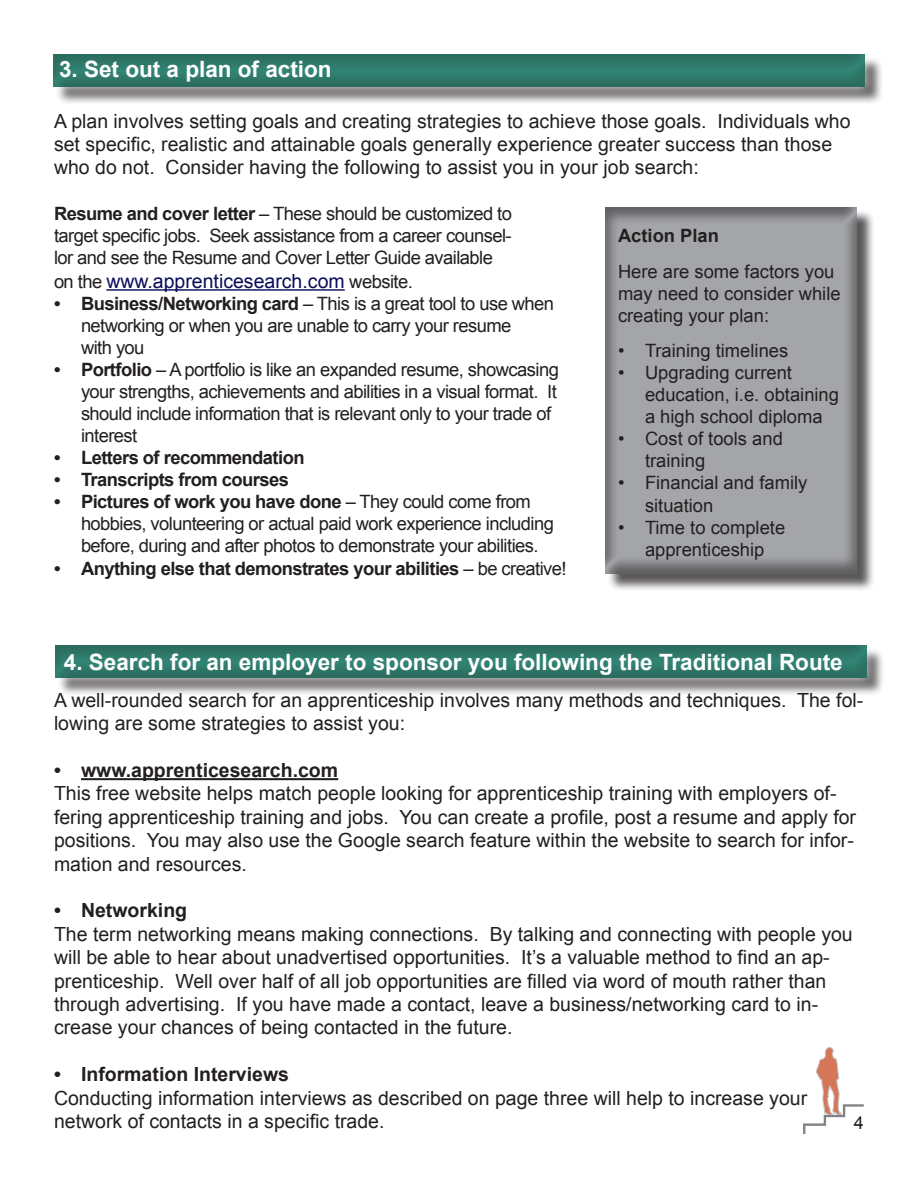
<style>
.page{position:relative;width:918px;height:1188px;background:#fff}
.page>*{position:absolute;margin:0;border:0;box-sizing:border-box;transform-origin:0 0}
.t1{font:700 22.5px "Arial";color:#fff}
.t2{font:19.5px/23.4px "Arial";color:#231f20}
.t3{font:700 19.5px "Arial";color:#231f20}
.t4{font:19.5px "Arial";color:#0b0d5a}
.t5{font:18.3px/22px "Arial";letter-spacing:-.03em;color:#231f20}
.t6{font:18.3px/22px "Arial";color:#231f20}
.t7{font:700 18.3px "Arial";letter-spacing:-.03em;color:#231f20}
.t8{font:700 18.3px "Arial";color:#231f20}
.t9{font:18px "Arial";color:#231f20}
.s1{font-weight:700}
.s2{font-size:18.3px;color:#231f20}
.s3{font-weight:400}
</style>
<div class="page">
<div style="left:57px;top:647px;width:828px;height:50px;background:#231f20;opacity:.75"></div>
<div style="left:45px;top:635px;width:831px;height:53px;background:#fff;opacity:.75"></div>
<div style="left:54px;top:644px;width:815px;height:36px;background:#2e7769"></div>
<div style="left:56px;top:56px;width:827px;height:50px;background:#231f20;opacity:.75"></div>
<div style="left:43px;top:44px;width:831px;height:53px;background:#fff;opacity:.75"></div>
<div style="left:53px;top:52px;width:814px;height:36px;background:#808285;opacity:.5"></div>
<hr style="left:81px;top:778px;width:257px;height:2px;background:#231f20">
<hr style="left:106px;top:289px;width:239px;height:2px;background:#0b0d5a">
<div style="left:607px;top:209px;width:268px;height:383px;background:#231f20;opacity:.75"></div>
<div style="left:602px;top:206px;width:255px;height:368px;background:#231f20;opacity:.5"></div>
<svg style="left:803px;top:1047px;width:61px;height:87px"></svg>
<p class="t1" style="left:59px;top:54px;width:274px">3. Set out a plan of action</p>
<p class="t2" style="left:54px;top:109px;width:798px">A plan involves setting goals and creating strategies to achieve those goals. Individuals who set specific, realistic and attainable goals generally experience greater success than those who do not. Consider having the following to assist you in your job search:</p>
<p class="t5" style="left:54px;top:203px;width:460px;text-align:justify"><span class="s1">Resume and cover letter</span> – These should be customized to target specific jobs. Seek assistance from a career counsel&shy;lor and see the Resume and Cover Letter Guide available</p>
<p class="t4" style="left:54px;top:268px;width:360px"><span class="s2">on the</span> www.apprenticesearch.com <span class="s2">website.</span></p>
<p class="t5" style="left:81px;top:293px;width:475px;text-indent:-27px"><span class="s1">• Business/Networking card</span> – This is a great tool to use when networking or when you are unable to carry your resume<br>with you</p>
<p class="t5" style="left:81px;top:359px;width:480px;text-indent:-27px"><span class="s1">• Portfolio</span> – A portfolio is like an expanded resume, showcasing your strengths, achievements and abilities in a visual format. It should include information that is relevant only to your trade of interest</p>
<p class="t7" style="left:54px;top:446px;width:252px">• Letters of recommendation</p>
<p class="t7" style="left:54px;top:468px;width:236px">• Transcripts from courses</p>
<p class="t5" style="left:81px;top:491px;width:474px;text-indent:-27px"><span class="s1">• Pictures of work you have done</span> – They could come from hobbies, volunteering or actual paid work experience including before, during and after photos to demonstrate your abilities.</p>
<p class="t7" style="left:54px;top:556px;width:514px">• Anything else that demonstrates your abilities <span class="s3">– be creative!</span></p>
<p class="t8" style="left:618px;top:223px;width:103px">Action Plan</p>
<p class="t6" style="left:618px;top:260px;width:224px">Here are some factors you may need to consider while creating your plan:</p>
<p class="t6" style="left:618px;top:340px;width:172px">• Training timelines</p>
<p class="t6" style="left:645px;top:362px;width:196px;text-indent:-27px">• Upgrading current education, i.e. obtaining a high school diploma</p>
<p class="t6" style="left:645px;top:428px;width:139px;text-indent:-27px">• Cost of tools and training</p>
<p class="t6" style="left:645px;top:472px;width:164px;text-indent:-27px">• Financial and family situation</p>
<p class="t6" style="left:618px;top:516px;width:169px;text-align:center">• Time to complete apprenticeship</p>
<p class="t1" style="left:64px;top:647px;width:780px">4. Search for an employer to sponsor you following the Traditional Route</p>
<p class="t2" style="left:54px;top:689px;width:811px">A well-rounded search for an apprenticeship involves many methods and techniques. The fol&shy;lowing are some strategies to assist you:</p>
<p class="t3" style="left:54px;top:757px;width:286px">• www.apprenticesearch.com</p>
<p class="t2" style="left:54px;top:782px;width:804px">This free website helps match people looking for apprenticeship training with employers of&shy;fering apprenticeship training and jobs. You can create a profile, post a resume and apply for positions. You may also use the Google search feature within the website to search for infor&shy;mation and resources.</p>
<p class="t3" style="left:54px;top:898px;width:135px">• Networking</p>
<p class="t2" style="left:54px;top:923px;width:800px">The term networking means making connections. By talking and connecting with people you will be able to hear about unadvertised opportunities. It’s a valuable method to find an ap&shy;prenticeship. Well over half of all job opportunities are filled via word of mouth rather than through advertising. If you have made a contact, leave a business/networking card to in&shy;crease your chances of being contacted in the future.</p>
<p class="t3" style="left:54px;top:1061px;width:237px">• Information Interviews</p>
<p class="t2" style="left:54px;top:1086px;width:755px">Conducting information interviews as described on page three will help to increase your</p>
<p class="t2" style="left:54px;top:1110px;width:332px">network of contacts in a specific trade.</p>
<p class="t9" style="left:854px;top:1111px;width:12px">4</p>
</div>
